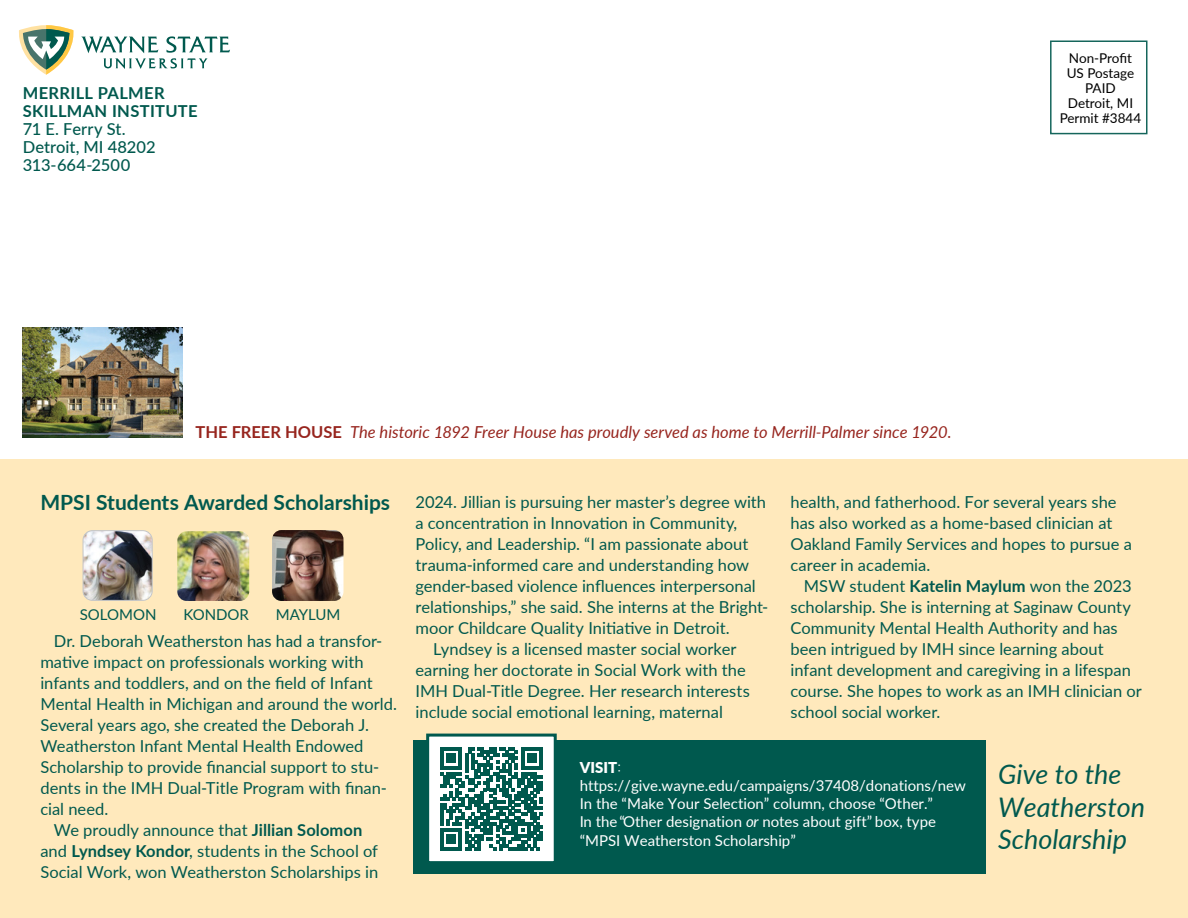
<style>
.page{position:relative;width:1188px;height:918px;background:#fff}
.page>*{position:absolute;margin:0;border:0;box-sizing:border-box;transform-origin:0 0}
.t1{font:italic 27px/32.4px "Lato";color:#00594e}
.t2{font:700 21px "Lato";color:#00594e}
.t3{font:16.5px/21px "Lato";color:#00594e}
.t4{font:italic 16.5px "Lato";color:#97251e}
.t5{font:500 16.5px/18px "Lato";color:#00594e}
.t6{font:15px/18.3px "Lato";color:#fff}
.t7{font:15px "Lato";color:#00594e}
.t8{font:13.5px "Lato";color:#000}
.s1{font-weight:700}
.s2{font-weight:700;font-style:normal}
.s3{font-weight:900}
.s4{font-family:"Apple SD Gothic Neo"}
.s5{font-style:italic}
</style>
<div class="page">
<div style="left:0;top:459px;width:1188px;height:459px;background:#ffe9bc"></div>
<div style="left:413px;top:740px;width:573px;height:134px;background:#00594e"></div>
<div style="left:1050px;top:40px;width:98px;height:94px;background:#fff;border:2px solid #00594e"></div>
<img style="left:177px;top:531px;width:72px;height:70px">
<img style="left:83px;top:532px;width:69px;height:67px">
<div style="left:83px;top:530px;width:69px;height:71px;border:1px solid #c4c6c8;border-radius:9px"></div>
<img style="left:272px;top:530px;width:71px;height:71px">
<svg style="left:19px;top:25px;width:211px;height:50px"></svg>
<img style="left:23px;top:327px;width:159px;height:111px">
<div style="left:428px;top:735px;width:127px;height:128px;background:#fff"></div>
<svg style="left:440px;top:748px;width:103px;height:102px"></svg>
<div style="left:426px;top:734px;width:131px;height:130px;border:3px solid #00594e"></div>
<p class="t5" style="left:23px;top:83px;width:176px"><span class="s1">MERRILL PALMER<br>SKILLMAN INSTITUTE<br></span>71 E. Ferry St.<br>Detroit, MI 48202<br>313-664-2500</p>
<p class="t4" style="left:196px;top:420px;width:757px"><span class="s2">THE FREER HOUSE</span> The historic 1892 Freer House has proudly served as home to Merrill-Palmer since 1920.</p>
<p class="t8" style="left:1069px;top:49px;width:64px">Non-Profit</p>
<p class="t8" style="left:1067px;top:64px;width:69px">US Postage</p>
<p class="t8" style="left:1085px;top:79px;width:32px">PAID</p>
<p class="t8" style="left:1068px;top:94px;width:67px">Detroit, MI</p>
<p class="t8" style="left:1060px;top:109px;width:83px">Permit #3844</p>
<p class="t2" style="left:40px;top:487px;width:351px">MPSI Students Awarded Scholarships</p>
<p class="t7" style="left:80px;top:604px;width:78px">SOLOMON</p>
<p class="t7" style="left:183px;top:604px;width:67px">KONDOR</p>
<p class="t7" style="left:276px;top:604px;width:66px">MAYLUM</p>
<p class="t3" style="left:40px;top:630px;width:358px;text-indent:13px">Dr. Deborah Weatherston has had a transfor&shy;mative impact on professionals working with infants and toddlers, and on the field of Infant Mental Health in Michigan and around the world.<br>Several years ago, she created the Deborah J.<br>Weatherston Infant Mental Health Endowed Scholarship to provide financial support to stu&shy;dents in the IMH Dual-Title Program with finan&shy;cial need.</p>
<p class="t3" style="left:40px;top:819px;width:339px;text-align:center">We proudly announce that <span class="s1">Jillian Solomon </span>and <span class="s1">Lyndsey Kondor</span>, students in the School of<br>Social Work, won Weatherston Scholarships in</p>
<p class="t3" style="left:416px;top:491px;width:354px">2024. Jillian is pursuing her master’s degree with a concentration in Innovation in Community, Policy, and Leadership. “I am passionate about trauma-informed care and understanding how gender-based violence influences interpersonal relationships,” she said. She interns at the Bright&shy;moor Childcare Quality Initiative in Detroit.</p>
<p class="t3" style="left:416px;top:638px;width:336px;text-indent:18px">Lyndsey is a licensed master social worker earning her doctorate in Social Work with the IMH Dual-Title Degree. Her research interests include social emotional learning, maternal</p>
<p class="t3" style="left:790px;top:491px;width:343px">health, and fatherhood. For several years she has also worked as a home-based clinician at Oakland Family Services and hopes to pursue a career in academia.</p>
<p class="t3" style="left:790px;top:575px;width:353px;text-indent:13px">MSW student <span class="s1">Katelin Maylum</span> won the 2023 scholarship. She is interning at Saginaw County Community Mental Health Authority and has been intrigued by IMH since learning about infant development and caregiving in a lifespan course. She hopes to work as an IMH clinician or school social worker.</p>
<p class="t6" style="left:580px;top:758px;width:388px"><span class="s3">VISIT</span><span class="s4">: </span>https://give.wayne.edu/campaigns/37408/donations/new In the “Make Your Selection” column, choose “Other.”<br>In the “Other designation <span class="s5">or</span> notes about gift” box, type “MPSI Weatherston Scholarship”</p>
<p class="t1" style="left:998px;top:757px;width:149px">Give to the<br>Weatherston<br>Scholarship</p>
</div>
